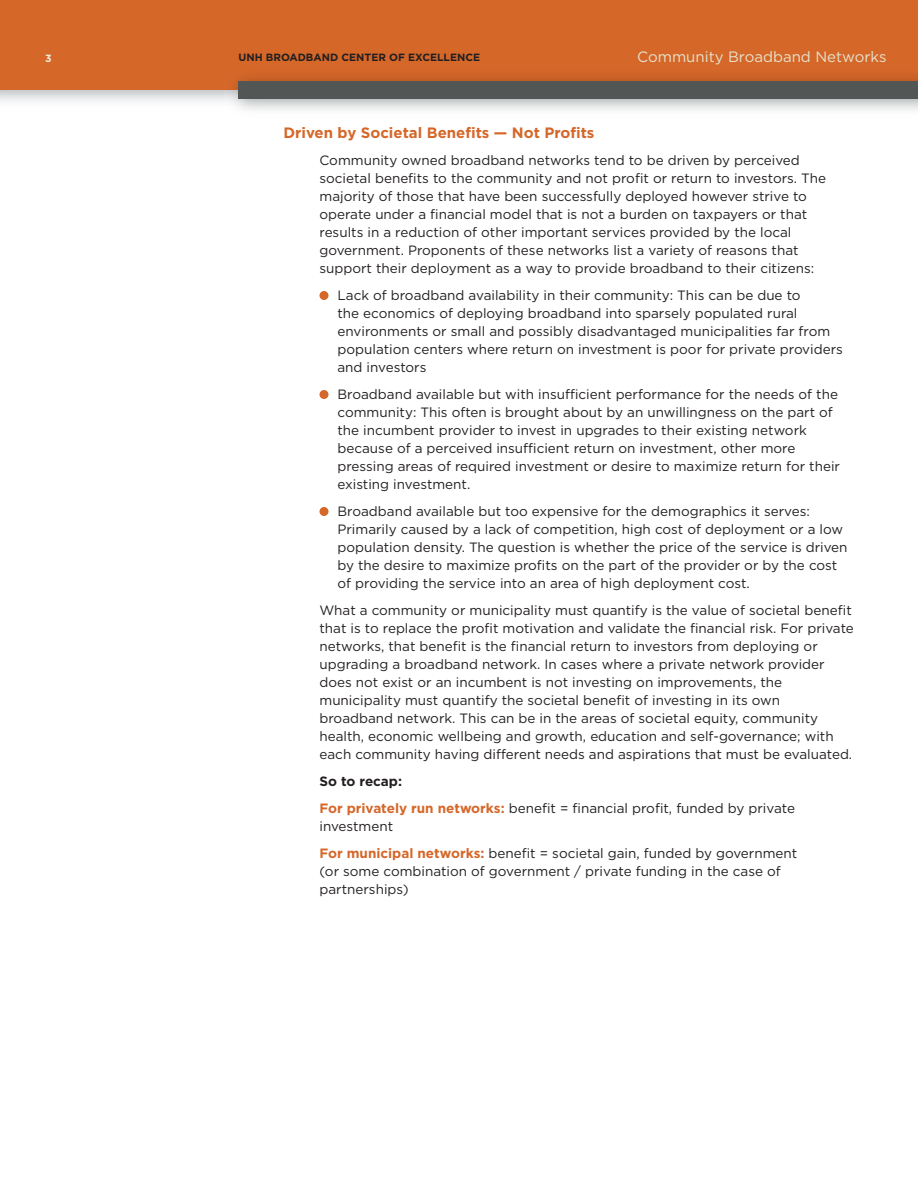
<style>
.page{position:relative;width:918px;height:1188px;background:#fff}
.page>*{position:absolute;margin:0;border:0;box-sizing:border-box;transform-origin:0 0}
.t1{font:700 15px "Gotham";color:#d56729}
.t2{font:15px "Gotham";color:#e5e2cc}
.t3{font:13.5px/18px "Gotham";color:#231f20}
.t4{font:700 10.5px "Gotham";color:#231f20}
.t5{font:700 10.5px "Gotham";color:#ecebda}
.s1{font-weight:700}
.s2{font-weight:700;color:#d56729}
</style>
<div class="page">
<div style="left:0;top:0;width:918px;height:90px;background:#d56729"></div>
<div style="left:238px;top:81px;width:680px;height:18px;background:#525756"></div>
<div style="left:320px;top:507px;width:8px;height:9px;background:#d56729;border-radius:50%"></div>
<div style="left:320px;top:390px;width:8px;height:9px;background:#d56729;border-radius:50%"></div>
<div style="left:320px;top:291px;width:8px;height:9px;background:#d56729;border-radius:50%"></div>
<p class="t5" style="left:45px;top:54px;width:8px">3</p>
<p class="t4" style="left:238px;top:54px;width:243px">UNH BROADBAND CENTER OF EXCELLENCE</p>
<p class="t2" style="left:637px;top:51px;width:251px">Community Broadband Networks</p>
<p class="t1" style="left:283px;top:128px;width:312px">Driven by Societal Benefits — Not Profits</p>
<p class="t3" style="left:319px;top:152px;width:508px">Community owned broadband networks tend to be driven by perceived societal benefits to the community and not profit or return to investors. The majority of those that have been successfully deployed however strive to operate under a financial model that is not a burden on taxpayers or that results in a reduction of other important services provided by the local government. Proponents of these networks list a variety of reasons that support their deployment as a way to provide broadband to their citizens:</p>
<p class="t3" style="left:337px;top:287px;width:507px">Lack of broadband availability in their community: This can be due to<br>the economics of deploying broadband into sparsely populated rural environments or small and possibly disadvantaged municipalities far from population centers where return on investment is poor for private providers and investors</p>
<p class="t3" style="left:337px;top:386px;width:504px">Broadband available but with insufficient performance for the needs of the community: This often is brought about by an unwillingness on the part of the incumbent provider to invest in upgrades to their existing network because of a perceived insufficient return on investment, other more pressing areas of required investment or desire to maximize return for their existing investment.</p>
<p class="t3" style="left:337px;top:503px;width:512px">Broadband available but too expensive for the demographics it serves:<br>Primarily caused by a lack of competition, high cost of deployment or a low population density. The question is whether the price of the service is driven by the desire to maximize profits on the part of the provider or by the cost of providing the service into an area of high deployment cost.</p>
<p class="t3" style="left:319px;top:602px;width:536px">What a community or municipality must quantify is the value of societal benefit that is to replace the profit motivation and validate the financial risk. For private networks, that benefit is the financial return to investors from deploying or upgrading a broadband network. In cases where a private network provider does not exist or an incumbent is not investing on improvements, the municipality must quantify the societal benefit of investing in its own broadband network. This can be in the areas of societal equity, community health, economic wellbeing and growth, education and self-governance; with each community having different needs and aspirations that must be evaluated.</p>
<p class="t3" style="left:319px;top:769px;width:477px;line-height:27px"><span class="s1">So to recap:<br></span><span class="s2">For privately run networks:</span> benefit = financial profit, funded by private</p>
<p class="t3" style="left:319px;top:814px;width:479px;line-height:27px">investment<br><span class="s2">For municipal networks:</span> benefit = societal gain, funded by government</p>
<p class="t3" style="left:319px;top:863px;width:463px">(or some combination of government / private funding in the case of partnerships)</p>
</div>
